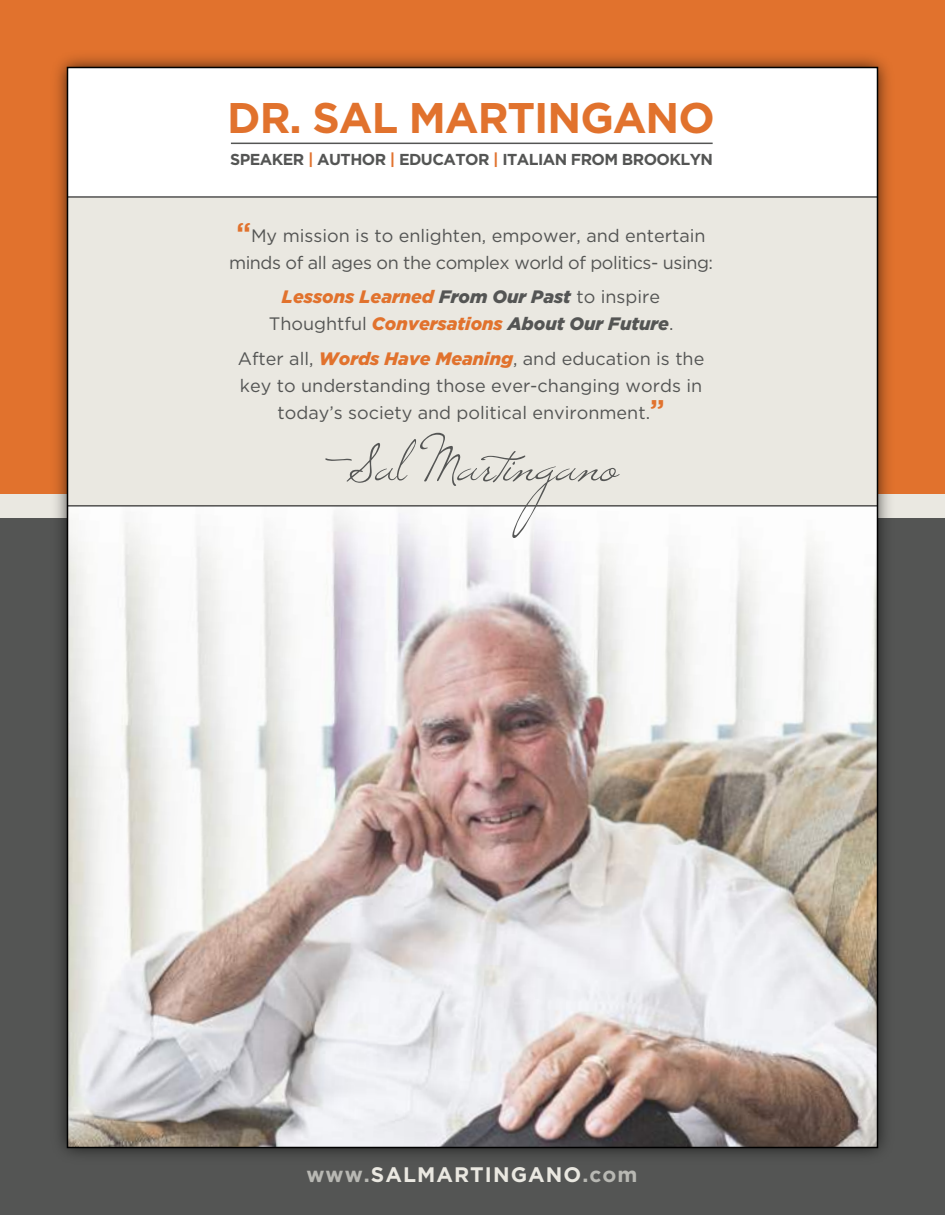
<style>
.page{position:relative;width:945px;height:1215px;background:#545554}
.page>*{position:absolute;margin:0;border:0;box-sizing:border-box;transform-origin:0 0}
.t1{font:700 42.75px "Gotham HTF";letter-spacing:-.025em;color:#e1722d}
.t2{font:700 21px "Gotham HTF";letter-spacing:.05em;color:#eae8e1}
.t3{font:18px/27px "Gotham HTF";color:#545554;text-align:center}
.t4{font:18px/27px "Gotham HTF";letter-spacing:-.025em;color:#545554;text-align:center}
.t5{font:italic 900 18px/27px "Gotham HTF";color:#e1722d;text-align:center}
.t6{font:700 15.9px "Gotham HTF";letter-spacing:-.035em;color:#545554}
.s1{color:#e1722d}
.s2{font-weight:700;font-size:27px;color:#e1722d}
.s3{color:#545554}
.s4{font-weight:400;font-style:normal;color:#545554}
.s5{font-weight:900;font-style:italic;color:#e1722d}
.s6{color:#b8b8b3}
</style>
<div class="page">
<div style="left:0;top:0;width:945px;height:506px;background:#e1722d"></div>
<div style="left:0;top:494px;width:945px;height:24px;background:#eae8e1"></div>
<img style="left:56px;top:56px;width:833px;height:1099px">
<div style="left:68px;top:68px;width:810px;height:1080px;background:#fff"></div>
<img style="left:70px;top:520px;width:805px;height:625px">
<div style="left:68px;top:197px;width:810px;height:309px;background:#eae8e1"></div>
<hr style="left:68px;top:506px;width:810px;height:1px;background:#000">
<hr style="left:68px;top:197px;width:810px;height:1px;background:#000">
<svg style="left:325px;top:433px;width:295px;height:105px"></svg>
<hr style="left:231px;top:143px;width:482px;height:1px;background:#545554">
<h1 class="t1" style="left:227px;top:93px;width:489px">DR. SAL MARTINGANO</h1>
<p class="t6" style="left:230px;top:150px;width:484px">SPEAKER <span class="s1">|</span> AUTHOR <span class="s1">|</span> EDUCATOR <span class="s1">|</span> ITALIAN FROM BROOKLYN</p>
<p class="t4" style="left:229px;top:221px;width:486px"><span class="s2">“</span>My mission is to enlighten, empower, and entertain minds of all ages on the complex world of politics- using:</p>
<p class="t5" style="left:269px;top:283px;width:406px">Lessons Learned <span class="s3">From Our Past</span> <span class="s4">to inspire<br>Thoughtful</span> Conversations <span class="s3">About Our Future</span><span class="s4">.</span></p>
<p class="t3" style="left:238px;top:344px;width:468px">After all, <span class="s5">Words Have Meaning</span>, and education is the key to understanding those ever-changing words in today’s society and political environment.<span class="s2">”</span></p>
<p class="t2" style="left:307px;top:1162px;width:332px"><span class="s6">www.</span>SALMARTINGANO<span class="s6">.com</span></p>
</div>
